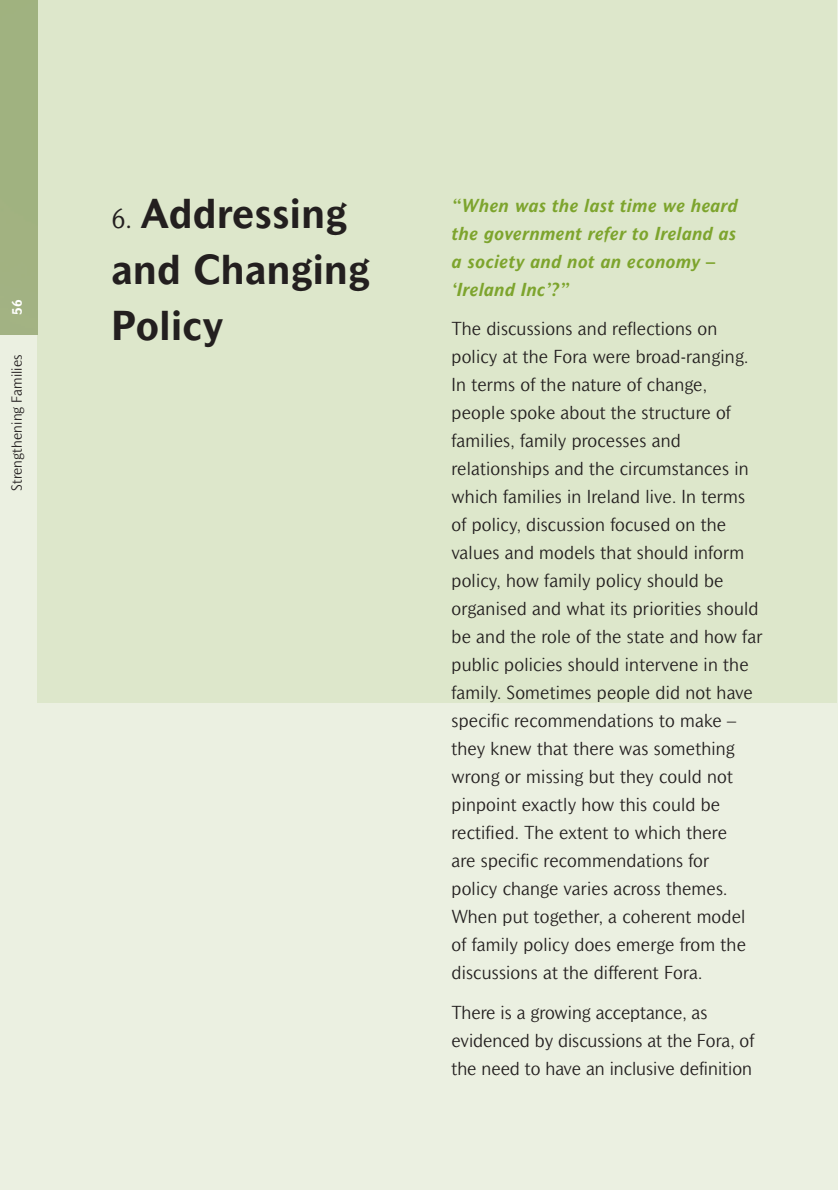
<style>
.page{position:relative;width:838px;height:1190px;background:#fff}
.page>*{position:absolute;margin:0;border:0;box-sizing:border-box;transform-origin:0 0}
.t1{font:700 40px/56px "Mahsuri Sans";letter-spacing:.01em;color:#231f1f}
.t2{font:300 18px/28px "Mahsuri Sans";letter-spacing:.01em;color:#231f1f}
.t3{font:italic 700 18px/28px "Mahsuri Sans";letter-spacing:.01em;color:#7da42d}
.t4{font:300 14px "Mahsuri Sans";letter-spacing:.01em;color:#231f1f}
.t5{font:700 14px "Mahsuri Sans";color:#fff}
.s1{font-weight:300;font-size:28px}
</style>
<div class="page">
<div style="left:0;top:0;width:837px;height:1190px;background:#ebf0e1"></div>
<div style="left:38px;top:0;width:799px;height:703px;background:#dde7cb"></div>
<p class="t5" style="left:12px;top:315px;width:17px;rotate:-90deg">56</p>
<p class="t4" style="left:10px;top:491px;width:138px;rotate:-90deg">Strengthening Families</p>
<h1 class="t1" style="left:111px;top:191px;width:260px"><span class="s1">6.</span> Addressing and Changing<br>Policy</h1>
<p class="t3" style="left:452px;top:194px;width:288px">“When was the last time we heard the government refer to Ireland as a society and not an economy – ‘Ireland Inc’?”</p>
<p class="t2" style="left:452px;top:316px;width:313px">The discussions and reflections on policy at the Fora were broad-ranging.<br>In terms of the nature of change, people spoke about the structure of families, family processes and relationships and the circumstances in which families in Ireland live. In terms of policy, discussion focused on the values and models that should inform policy, how family policy should be organised and what its priorities should be and the role of the state and how far public policies should intervene in the family. Sometimes people did not have specific recommendations to make – they knew that there was something wrong or missing but they could not pinpoint exactly how this could be rectified. The extent to which there<br>are specific recommendations for<br>policy change varies across themes.<br>When put together, a coherent model of family policy does emerge from the discussions at the different Fora.</p>
<p class="t2" style="left:452px;top:999px;width:304px">There is a growing acceptance, as evidenced by discussions at the Fora, of the need to have an inclusive definition</p>
</div>
